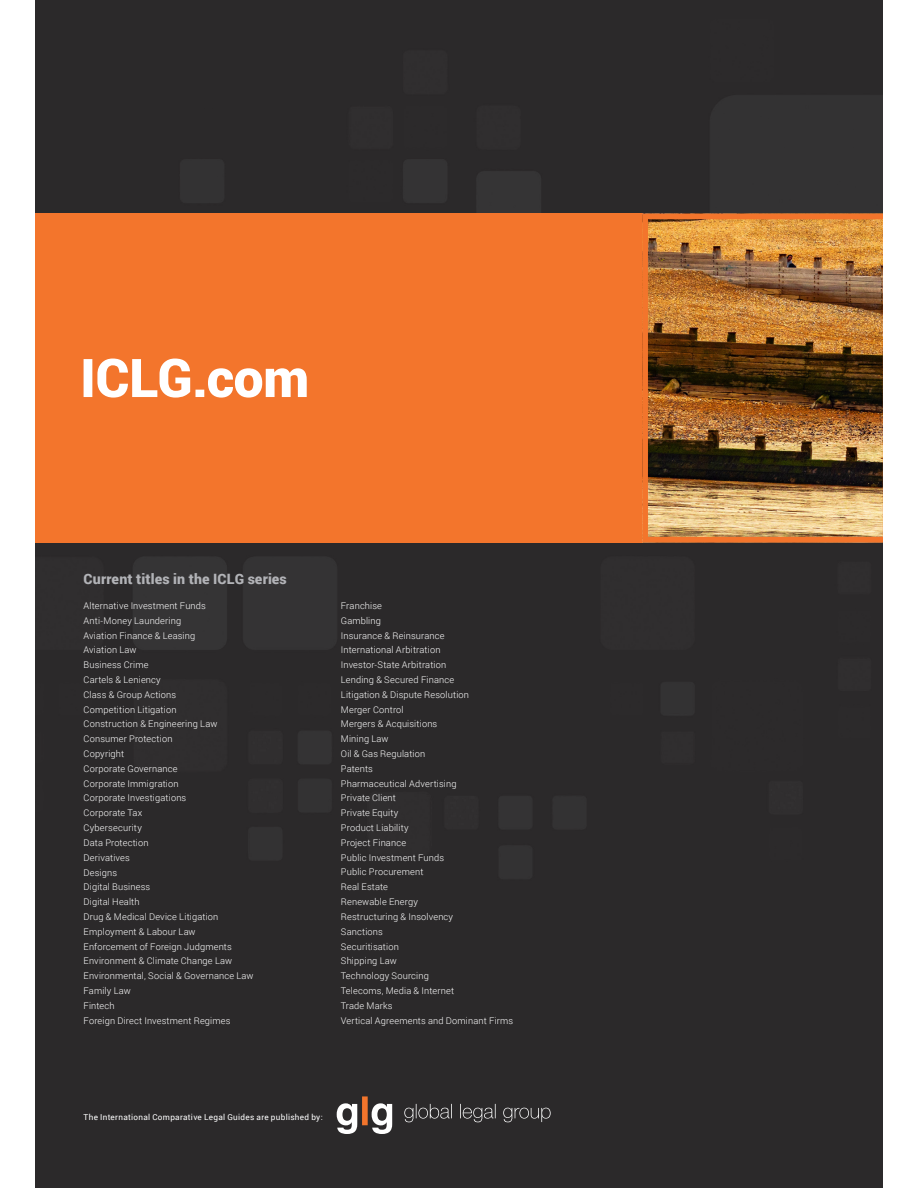
<style>
.page{position:relative;width:918px;height:1188px;background:#fff}
.page>*{position:absolute;margin:0;border:0;box-sizing:border-box;transform-origin:0 0}
.t1{font:900 14.25px "Roboto";letter-spacing:.005em;color:#b2b3b7}
.t2{font:300 9.3px/14.9px "Roboto";letter-spacing:.015em;color:#fff}
.t3{font:8.1px "Roboto";letter-spacing:.035em;color:#fff}
</style>
<div class="page">
<img style="left:35px;top:0;width:848px;height:1188px">
<div style="left:35px;top:214px;width:607px;height:329px;background:#f3752c"></div>
<svg style="left:337px;top:1096px;width:214px;height:38px;background:#4d4948"></svg>
<svg style="left:84px;top:359px;width:223px;height:39px"></svg>
<img style="left:639px;top:211px;width:244px;height:334px">
<h1 class="t1" style="left:84px;top:569px;width:205px">Current titles in the ICLG series</h1>
<p class="t2" style="left:84px;top:598px;width:172px">Alternative Investment Funds<br>Anti-Money Laundering<br>Aviation Finance &amp; Leasing<br>Aviation Law<br>Business Crime<br>Cartels &amp; Leniency<br>Class &amp; Group Actions<br>Competition Litigation<br>Construction &amp; Engineering Law<br>Consumer Protection<br>Copyright<br>Corporate Governance<br>Corporate Immigration<br>Corporate Investigations<br>Corporate Tax<br>Cybersecurity<br>Data Protection<br>Derivatives<br>Designs<br>Digital Business<br>Digital Health<br>Drug &amp; Medical Device Litigation<br>Employment &amp; Labour Law<br>Enforcement of Foreign Judgments<br>Environment &amp; Climate Change Law<br>Environmental, Social &amp; Governance Law<br>Family Law<br>Fintech<br>Foreign Direct Investment Regimes</p>
<p class="t2" style="left:341px;top:598px;width:174px">Franchise<br>Gambling<br>Insurance &amp; Reinsurance<br>International Arbitration<br>Investor-State Arbitration<br>Lending &amp; Secured Finance<br>Litigation &amp; Dispute Resolution<br>Merger Control<br>Mergers &amp; Acquisitions<br>Mining Law<br>Oil &amp; Gas Regulation<br>Patents<br>Pharmaceutical Advertising<br>Private Client<br>Private Equity<br>Product Liability<br>Project Finance<br>Public Investment Funds<br>Public Procurement<br>Real Estate<br>Renewable Energy<br>Restructuring &amp; Insolvency<br>Sanctions<br>Securitisation<br>Shipping Law<br>Technology Sourcing<br>Telecoms, Media &amp; Internet<br>Trade Marks<br>Vertical Agreements and Dominant Firms</p>
<p class="t3" style="left:84px;top:1112px;width:241px">The International Comparative Legal Guides are published by:</p>
</div>
